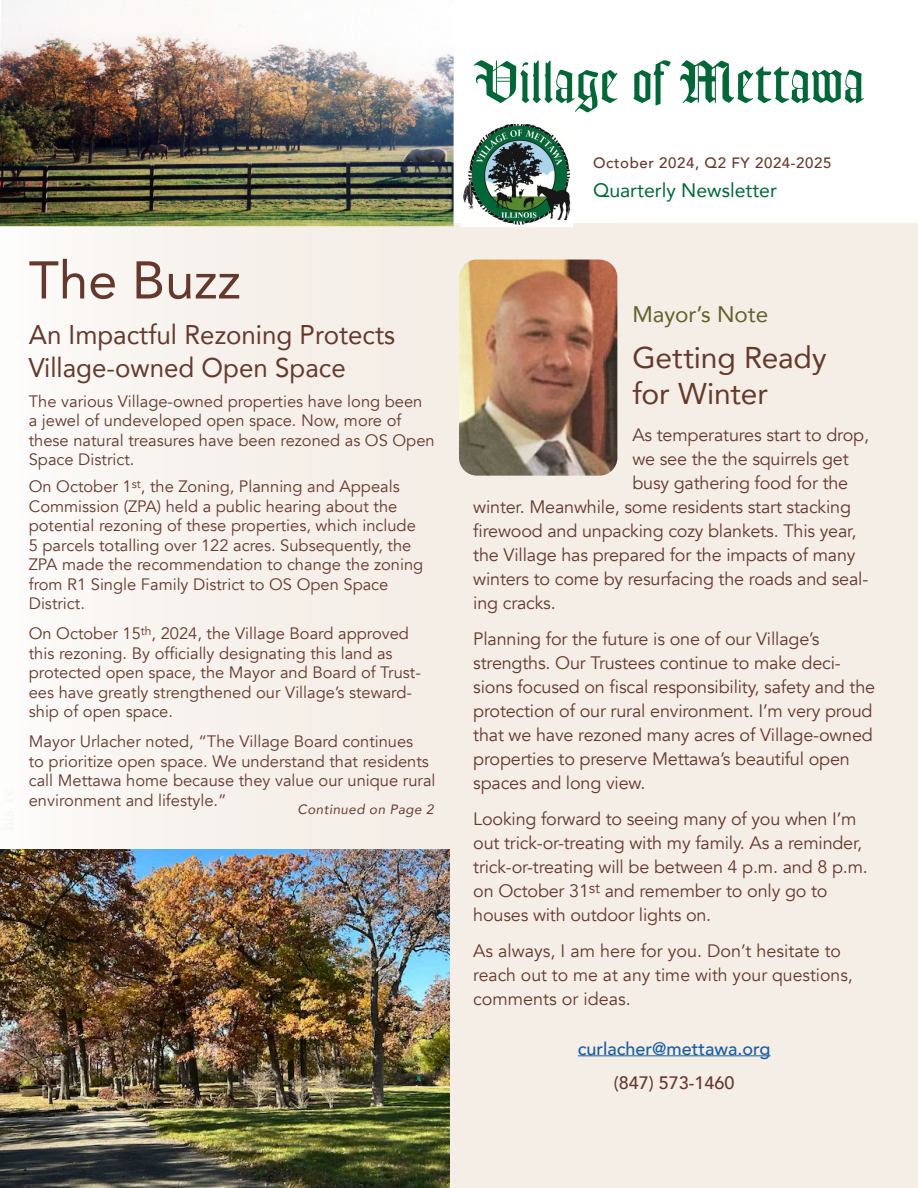
<style>
.page{position:relative;width:918px;height:1188px;background:#fff}
.page>*{position:absolute;margin:0;border:0;box-sizing:border-box;transform-origin:0 0}
.t1{font:57px "Lohengrin";color:#016738}
.t2{font:52.5px "Avenir";color:#64392d}
.t3{font:30px/36px "Avenir";letter-spacing:-.005em;color:#64392c}
.t4{font:27px/33px "Avenir";color:#64392d;scale:.96 1}
.t5{font:22.5px "Avenir";color:#655f2b}
.t6{font:19.5px "Avenir";color:#016738}
.t7{font:18px/24px "Avenir";letter-spacing:-.01em;color:#64392c}
.t8{font:500 18px "Avenir";color:#175d9e}
.t9{font:500 18px "Avenir";color:#64392c}
.t10{font:16.5px/19.5px "Avenir";color:#64392d}
.t11{font:500 15px "Avenir";letter-spacing:.04em;color:#65392b}
.t12{font:italic 13.5px "Avenir";letter-spacing:.03em;color:#643a2e}
</style>
<div class="page">
<div style="left:0;top:226px;width:918px;height:962px;background:#f5eee7"></div>
<hr style="left:578px;top:1055px;width:193px;height:1px;background:#175d9e">
<img style="left:0;top:0;width:454px;height:226px">
<img style="left:459px;top:260px;width:158px;height:216px">
<img style="left:463px;top:125px;width:108px;height:100px">
<img style="left:0;top:850px;width:450px;height:337px">
<p class="t2" style="left:29px;top:238px;width:213px">The Buzz</p>
<p class="t4" style="left:29px;top:317px;width:383px">An Impactful Rezoning Protects<br>Village-owned Open Space</p>
<p class="t10" style="left:29px;top:391px;width:407px">The various Village-owned properties have long been a jewel of undeveloped open space. Now, more of these natural treasures have been rezoned as OS Open Space District.</p>
<p class="t10" style="left:29px;top:477px;width:396px">On October 1<sup>st</sup>, the Zoning, Planning and Appeals Commission (ZPA) held a public hearing about the potential rezoning of these properties, which include 5 parcels totalling over 122 acres. Subsequently, the ZPA made the recommendation to change the zoning from R1 Single Family District to OS Open Space District.</p>
<p class="t10" style="left:29px;top:624px;width:394px">On October 15<sup>th</sup>, 2024, the Village Board approved this rezoning. By officially designating this land as protected open space, the Mayor and Board of Trust&shy;ees have greatly strengthened our Village’s steward&shy;ship of open space.</p>
<p class="t10" style="left:29px;top:732px;width:408px">Mayor Urlacher noted, “The Village Board continues<br>to prioritize open space. We understand that residents call Mettawa home because they value our unique rural environment and lifestyle.”</p>
<p class="t12" style="left:298px;top:801px;width:138px">Continued on Page 2</p>
<p class="t1" style="left:472px;top:48px;width:394px">Village of Mettawa</p>
<p class="t11" style="left:593px;top:150px;width:240px">October 2024, Q2 FY 2024-2025</p>
<p class="t6" style="left:593px;top:175px;width:185px">Quarterly Newsletter</p>
<p class="t5" style="left:632px;top:296px;width:137px">Mayor’s Note</p>
<p class="t3" style="left:632px;top:338px;width:196px">Getting Ready for Winter</p>
<p class="t7" style="left:632px;top:423px;width:238px">As temperatures start to drop,</p>
<p class="t7" style="left:632px;top:447px;width:218px">we see the the squirrels get</p>
<p class="t7" style="left:632px;top:471px;width:217px">busy gathering food for the</p>
<p class="t7" style="left:473px;top:495px;width:379px">winter. Meanwhile, some residents start stacking</p>
<p class="t7" style="left:473px;top:519px;width:385px">firewood and unpacking cozy blankets. This year,</p>
<p class="t7" style="left:473px;top:543px;width:384px">the Village has prepared for the impacts of many</p>
<p class="t7" style="left:473px;top:567px;width:397px">winters to come by resurfacing the roads and seal-</p>
<p class="t7" style="left:473px;top:591px;width:84px">ing cracks.</p>
<p class="t7" style="left:473px;top:627px;width:404px">Planning for the future is one of our Village’s strengths. Our Trustees continue to make deci&shy;sions focused on fiscal responsibility, safety and the protection of our rural environment. I’m very proud that we have rezoned many acres of Village-owned properties to preserve Mettawa’s beautiful open spaces and long view.</p>
<p class="t7" style="left:473px;top:807px;width:396px">Looking forward to seeing many of you when I’m out trick-or-treating with my family. As a reminder, trick-or-treating will be between 4 p.m. and 8 p.m. on October 31<sup>st</sup> and remember to only go to houses with outdoor lights on.</p>
<p class="t7" style="left:473px;top:939px;width:381px">As always, I am here for you. Don’t hesitate to reach out to me at any time with your questions, comments or ideas.</p>
<p class="t8" style="left:578px;top:1033px;width:194px">curlacher@mettawa.org</p>
<p class="t9" style="left:614px;top:1067px;width:122px">(847) 573-1460</p>
</div>
